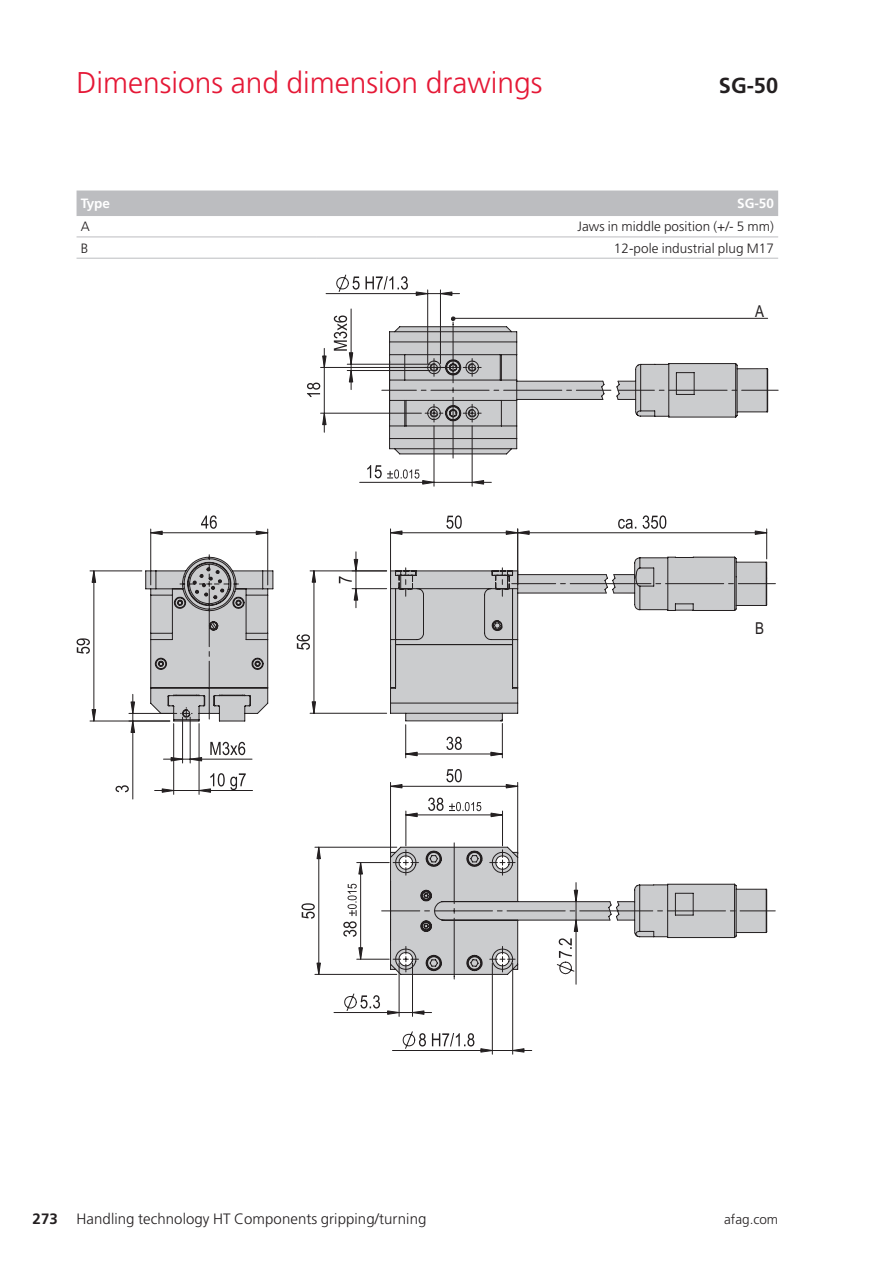
<style>
.page{position:relative;width:893px;height:1263px;background:#fff}
.page>*{position:absolute;margin:0;border:0;box-sizing:border-box;transform-origin:0 0}
.Überschrift_Seite_1{font:300 30px "Frutiger LT Pro";color:#e51836}
.Modulbezeichnung_bol{font:700 21.75px "Frutiger LT Pro";color:#231f20}
.t1{font:16.35px "Arial Narrow";color:#231f20}
.Fusszeile{font:300 15px "Frutiger LT Pro";letter-spacing:.005em;color:#231f20}
.Tabelle_Regular_9pt{font:300 13.5px "Frutiger LT Pro";letter-spacing:.005em;color:#231f20}
.Tabelle_bold_9pt_wei{font:700 13.5px "Frutiger LT Pro";color:#fff}
.s1{font-weight:700}
</style>
<div class="page">
<div style="left:77px;top:190px;width:701px;height:26px;background:#bcbdc0"></div>
<hr style="left:77px;top:237px;width:239px;height:1px;background:#bcbdc0">
<hr style="left:316px;top:237px;width:462px;height:1px;background:#bcbdc0">
<hr style="left:77px;top:258px;width:239px;height:1px;background:#bcbdc0">
<hr style="left:316px;top:258px;width:462px;height:1px;background:#bcbdc0">
<svg style="left:145px;top:382px;width:623px;height:551px"></svg>
<hr style="left:173px;top:724px;width:1px;height:70px;background:#231f20">
<hr style="left:267px;top:529px;width:1px;height:56px;background:#231f20">
<hr style="left:151px;top:532px;width:117px;height:1px;background:#231f20">
<svg style="left:201px;top:515px;width:16px;height:14px"></svg>
<hr style="left:199px;top:790px;width:54px;height:1px;background:#231f20">
<hr style="left:90px;top:721px;width:80px;height:1px;background:#231f20">
<hr style="left:90px;top:571px;width:52px;height:1px;background:#231f20">
<svg style="left:77px;top:638px;width:13px;height:16px"></svg>
<hr style="left:94px;top:571px;width:1px;height:150px;background:#231f20">
<svg style="left:115px;top:785px;width:14px;height:7px"></svg>
<hr style="left:133px;top:721px;width:1px;height:78px;background:#231f20">
<hr style="left:129px;top:713px;width:48px;height:1px;background:#231f20">
<svg style="left:210px;top:742px;width:35px;height:13px"></svg>
<hr style="left:190px;top:759px;width:62px;height:1px;background:#231f20">
<hr style="left:190px;top:717px;width:1px;height:46px;background:#231f20">
<hr style="left:182px;top:717px;width:1px;height:46px;background:#231f20">
<svg style="left:256px;top:531px;width:12px;height:4px"></svg>
<svg style="left:150px;top:531px;width:13px;height:4px"></svg>
<svg style="left:162px;top:773px;width:84px;height:20px"></svg>
<svg style="left:92px;top:570px;width:4px;height:13px"></svg>
<svg style="left:92px;top:709px;width:4px;height:12px"></svg>
<svg style="left:130px;top:694px;width:5px;height:39px"></svg>
<svg style="left:163px;top:757px;width:39px;height:4px"></svg>
<hr style="left:512px;top:963px;width:1px;height:91px;background:#231f20">
<hr style="left:492px;top:963px;width:1px;height:91px;background:#231f20">
<svg style="left:301px;top:847px;width:465px;height:206px"></svg>
<svg style="left:320px;top:334px;width:458px;height:587px"></svg>
<hr style="left:324px;top:367px;width:1px;height:46px;background:#231f20">
<svg style="left:307px;top:383px;width:13px;height:14px"></svg>
<hr style="left:326px;top:293px;width:102px;height:1px;background:#231f20">
<svg style="left:322px;top:413px;width:5px;height:19px"></svg>
<svg style="left:322px;top:348px;width:5px;height:20px"></svg>
<svg style="left:334px;top:275px;width:126px;height:212px"></svg>
<svg style="left:405px;top:316px;width:371px;height:315px"></svg>
<svg style="left:446px;top:737px;width:16px;height:13px"></svg>
<hr style="left:391px;top:532px;width:127px;height:1px;background:#231f20">
<hr style="left:352px;top:588px;width:35px;height:1px;background:#231f20">
<hr style="left:405px;top:725px;width:1px;height:33px;background:#231f20">
<hr style="left:502px;top:723px;width:1px;height:35px;background:#231f20">
<hr style="left:406px;top:754px;width:96px;height:1px;background:#231f20">
<svg style="left:446px;top:515px;width:16px;height:14px"></svg>
<hr style="left:390px;top:529px;width:1px;height:56px;background:#231f20">
<svg style="left:297px;top:634px;width:13px;height:16px"></svg>
<hr style="left:314px;top:571px;width:1px;height:142px;background:#231f20">
<hr style="left:310px;top:571px;width:77px;height:1px;background:#231f20">
<hr style="left:310px;top:713px;width:77px;height:1px;background:#231f20">
<svg style="left:618px;top:515px;width:48px;height:14px"></svg>
<hr style="left:518px;top:532px;width:249px;height:1px;background:#231f20">
<hr style="left:766px;top:529px;width:1px;height:30px;background:#231f20">
<hr style="left:517px;top:529px;width:1px;height:56px;background:#231f20">
<svg style="left:490px;top:752px;width:13px;height:4px"></svg>
<svg style="left:405px;top:752px;width:13px;height:4px"></svg>
<svg style="left:339px;top:552px;width:19px;height:56px"></svg>
<svg style="left:391px;top:530px;width:11px;height:5px"></svg>
<svg style="left:312px;top:701px;width:4px;height:13px"></svg>
<svg style="left:312px;top:570px;width:4px;height:13px"></svg>
<svg style="left:506px;top:530px;width:24px;height:5px"></svg>
<svg style="left:755px;top:530px;width:12px;height:5px"></svg>
<svg style="left:390px;top:557px;width:376px;height:164px"></svg>
<p class="Überschrift_Seite_1" style="left:77px;top:65px;width:467px">Dimensions and dimension drawings</p>
<p class="Modulbezeichnung_bol" style="left:719px;top:72px;width:61px">SG-50</p>
<p class="Tabelle_bold_9pt_wei" style="left:81px;top:196px;width:31px">Type</p>
<p class="Tabelle_bold_9pt_wei" style="left:737px;top:196px;width:38px">SG-50</p>
<p class="Tabelle_Regular_9pt" style="left:81px;top:219px;width:11px">A</p>
<p class="Tabelle_Regular_9pt" style="left:577px;top:219px;width:198px">Jaws in middle position (+/- 5 mm)</p>
<p class="Tabelle_Regular_9pt" style="left:81px;top:240px;width:9px">B</p>
<p class="Tabelle_Regular_9pt" style="left:614px;top:240px;width:162px">12-pole industrial plug M17</p>
<p class="t1" style="left:755px;top:299px;width:10px">A</p>
<p class="t1" style="left:755px;top:617px;width:10px">B</p>
<p class="Fusszeile" style="left:33px;top:1210px;width:106px"><span class="s1">273</span> $Chapter</p>
<p class="Fusszeile" style="left:77px;top:1210px;width:351px">Handling technology HT Components gripping/turning</p>
<p class="Tabelle_Regular_9pt" style="left:724px;top:1211px;width:55px">afag.com</p>
</div>
